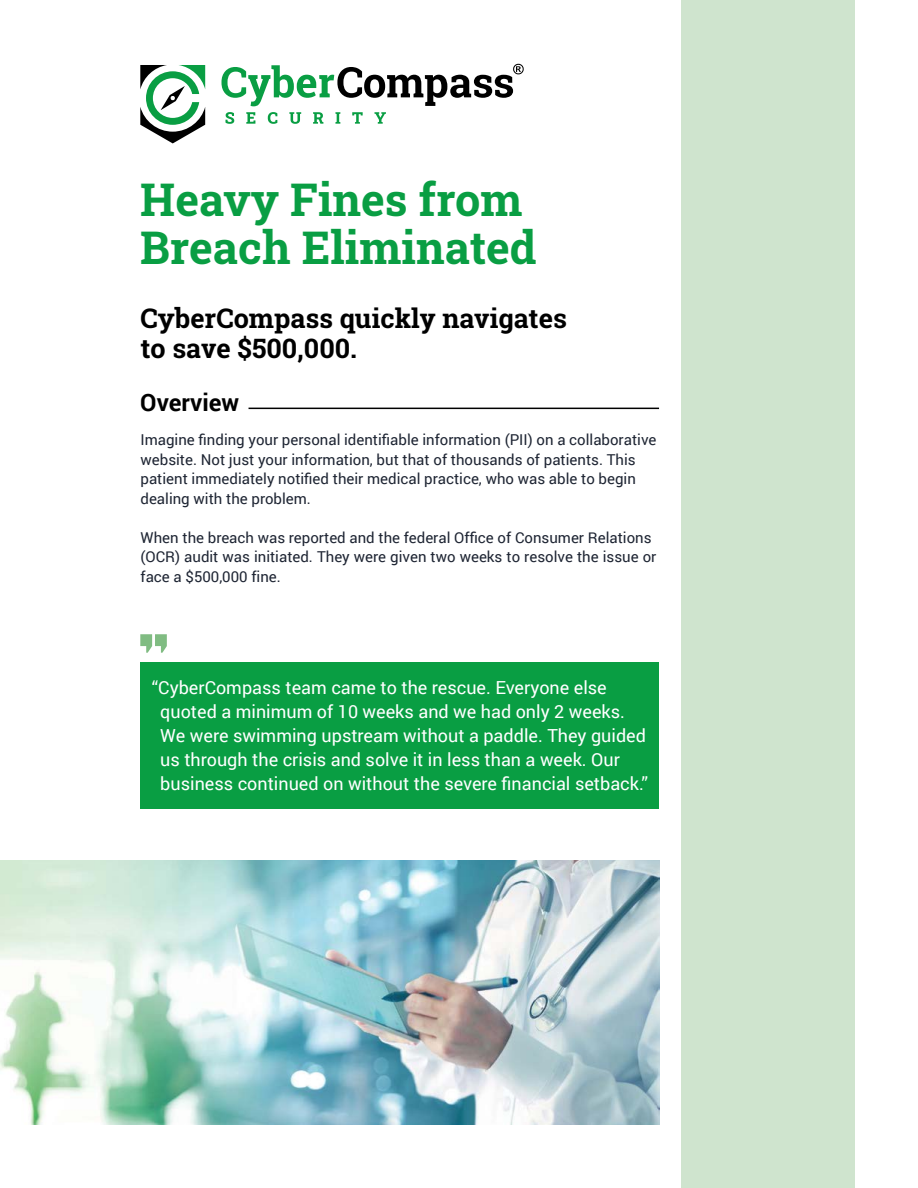
<style>
.page{position:relative;width:918px;height:1188px;background:#fff}
.page>*{position:absolute;margin:0;border:0;box-sizing:border-box;transform-origin:0 0}
.t1{font:700 45px/48px "Roboto Slab";color:#099e43}
.t2{font:700 27px/30px "Roboto Slab";color:#000}
.t3{font:700 24px "Roboto";color:#000}
.t4{font:18px/24px "Roboto";color:#fff}
.t5{font:15px/19.5px "Roboto";color:#1e2533}
</style>
<div class="page">
<svg style="left:222px;top:64px;width:302px;height:42px"></svg>
<svg style="left:225px;top:112px;width:9px;height:12px"></svg>
<svg style="left:246px;top:112px;width:9px;height:12px"></svg>
<svg style="left:268px;top:112px;width:9px;height:12px"></svg>
<svg style="left:289px;top:112px;width:12px;height:12px"></svg>
<svg style="left:313px;top:112px;width:10px;height:12px"></svg>
<svg style="left:335px;top:112px;width:5px;height:12px"></svg>
<svg style="left:352px;top:112px;width:11px;height:12px"></svg>
<svg style="left:374px;top:112px;width:12px;height:12px"></svg>
<svg style="left:140px;top:65px;width:65px;height:78px"></svg>
<img style="left:0;top:860px;width:659px;height:264px">
<hr style="left:249px;top:408px;width:410px;height:1px;background:#000">
<svg style="left:140px;top:634px;width:27px;height:19px"></svg>
<div style="left:681px;top:0;width:173px;height:1188px;background:#cfe4ce"></div>
<div style="left:141px;top:662px;width:518px;height:147px;background:#099e43"></div>
<h1 class="t1" style="left:140px;top:174px;width:398px">Heavy Fines from<br>Breach Eliminated</h1>
<h2 class="t2" style="left:141px;top:302px;width:428px">CyberCompass quickly navigates to save $500,000.</h2>
<h3 class="t3" style="left:140px;top:385px;width:100px">Overview</h3>
<p class="t5" style="left:141px;top:429px;width:517px">Imagine finding your personal identifiable information (PII) on a collaborative website. Not just your information, but that of thousands of patients. This patient immediately notified their medical practice, who was able to begin dealing with the problem.</p>
<p class="t5" style="left:141px;top:527px;width:517px">When the breach was reported and the federal Office of Consumer Relations (OCR) audit was initiated. They were given two weeks to resolve the issue or face a $500,000 fine.</p>
<p class="t4" style="left:160px;top:674px;width:489px;text-indent:-8px">“CyberCompass team came to the rescue. Everyone else quoted a minimum of 10 weeks and we had only 2 weeks.<br>We were swimming upstream without a paddle. They guided us through the crisis and solve it in less than a week. Our business continued on without the severe financial setback.”</p>
</div>
